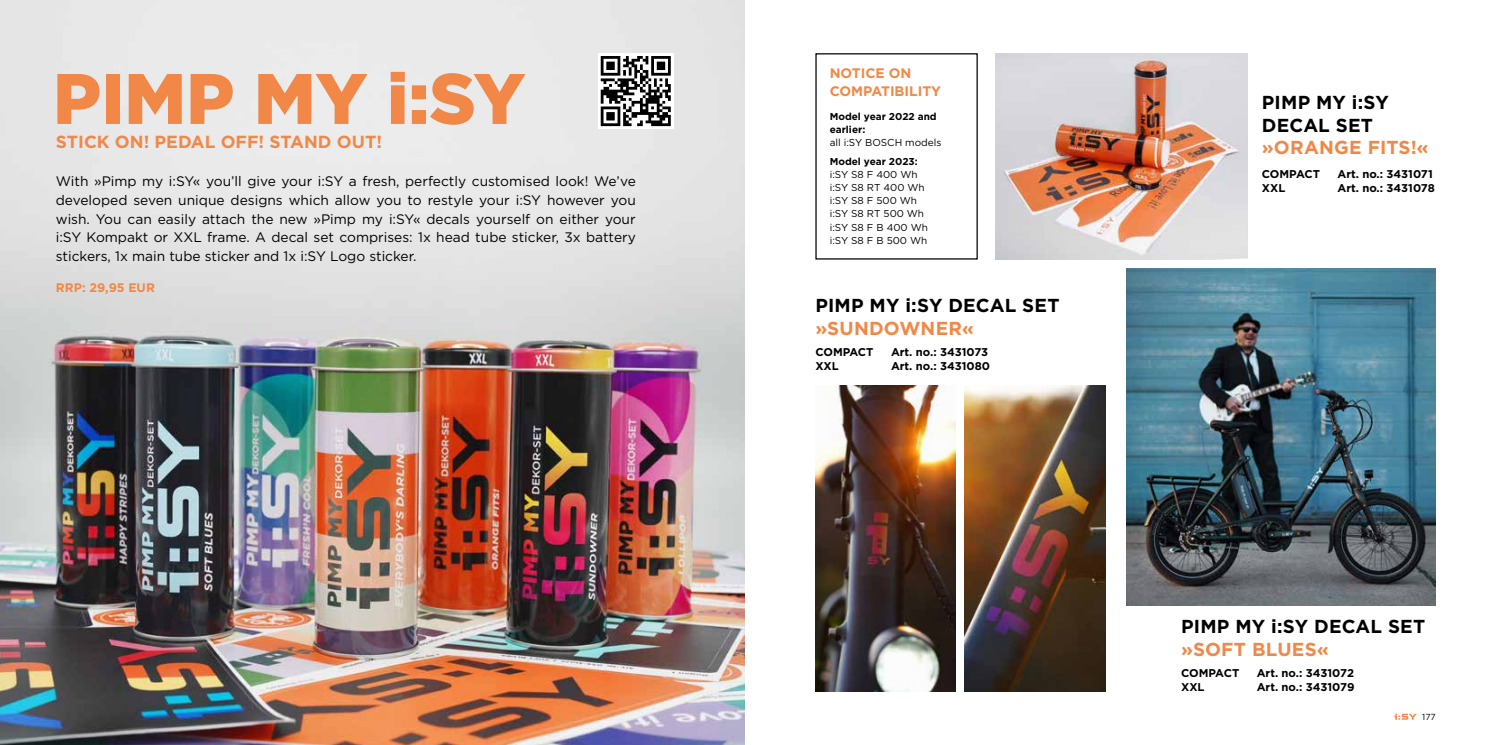
<style>
.page{position:relative;width:1489px;height:745px;background:#fff}
.page>*{position:absolute;margin:0;border:0;box-sizing:border-box;transform-origin:0 0}
.t1{font:900 71.25px "Gotham";color:#f18847}
.t2{font:700 18.75px/22.5px "Gotham";letter-spacing:.01em;color:#000}
.t3{font:700 18.75px "Gotham";letter-spacing:.01em;color:#f18847}
.t4{font:700 17.5px "Gotham";color:#f18847}
.t5{font:13.75px/18.8px "Gotham";color:#000;text-align:justify}
.t6{font:700 13.75px/18.8px "Gotham";color:#f18847}
.t7{font:700 12.38px "Gotham";color:#f18847}
.t8{font:700 11.25px/13.8px "Gotham";color:#000}
.t9{font:10px/13.1px "Gotham";color:#000}
.t10{font:700 10px/13.1px "Gotham";color:#000}
.t11{font:8.75px "Gotham";color:#000}
</style>
<div class="page">
<svg style="left:1394px;top:713px;width:22px;height:6px"></svg>
<img style="left:0;top:0;width:744px;height:744px">
<img style="left:1126px;top:268px;width:309px;height:337px">
<img style="left:995px;top:53px;width:251px;height:206px">
<img style="left:815px;top:385px;width:140px;height:306px">
<img style="left:964px;top:385px;width:140px;height:306px">
<svg style="left:598px;top:53px;width:75px;height:76px"></svg>
<svg style="left:600px;top:56px;width:70px;height:70px"></svg>
<h1 class="t1" style="left:53px;top:57px;width:474px">PIMP MY i:SY</h1>
<p class="t4" style="left:56px;top:130px;width:328px">STICK ON! PEDAL OFF! STAND OUT!</p>
<p class="t5" style="left:56px;top:171px;width:581px">With »Pimp my i:SY« you’ll give your i:SY a fresh, perfectly customised look! We’ve developed seven unique designs which allow you to restyle your i:SY however you wish. You can easily attach the new »Pimp my i:SY« decals yourself on either your i:SY Kompakt or XXL frame. A decal set comprises: 1x head tube sticker, 3x battery stickers, 1x main tube sticker and 1x i:SY Logo sticker.</p>
<p class="t7" style="left:56px;top:279px;width:101px">RRP: 29,95 EUR</p>
<p class="t6" style="left:829px;top:63px;width:113px">NOTICE ON<br>COMPATIBILITY</p>
<p class="t10" style="left:829px;top:110px;width:108px">Model year 2022 and earlier:</p>
<p class="t9" style="left:829px;top:136px;width:113px">all i:SY BOSCH models</p>
<p class="t10" style="left:829px;top:154px;width:89px">Model year 2023:</p>
<p class="t9" style="left:829px;top:167px;width:100px">i:SY S8 F 400 Wh i:SY S8 RT 400 Wh i:SY S8 F 500 Wh i:SY S8 RT 500 Wh i:SY S8 F B 400 Wh i:SY S8 F B 500 Wh</p>
<h2 class="t2" style="left:815px;top:294px;width:245px">PIMP MY i:SY DECAL SET</h2>
<h2 class="t3" style="left:815px;top:315px;width:160px">»SUNDOWNER«</h2>
<p class="t8" style="left:891px;top:345px;width:101px">Art. no.: 3431073<br>Art. no.: 3431080</p>
<p class="t8" style="left:815px;top:345px;width:60px">COMPACT<br>XXL</p>
<h2 class="t2" style="left:1261px;top:91px;width:129px">PIMP MY i:SY<br>DECAL SET</h2>
<h2 class="t3" style="left:1261px;top:135px;width:168px">»ORANGE FITS!«</h2>
<p class="t8" style="left:1337px;top:167px;width:99px">Art. no.: 3431071<br>Art. no.: 3431078</p>
<p class="t8" style="left:1261px;top:167px;width:60px">COMPACT<br>XXL</p>
<h2 class="t2" style="left:1181px;top:614px;width:245px">PIMP MY i:SY DECAL SET</h2>
<h2 class="t3" style="left:1181px;top:636px;width:149px">»SOFT BLUES«</h2>
<p class="t8" style="left:1256px;top:665px;width:99px">Art. no.: 3431072<br>Art. no.: 3431079</p>
<p class="t8" style="left:1181px;top:665px;width:60px">COMPACT<br>XXL</p>
<p class="t11" style="left:1421px;top:711px;width:15px">177</p>
</div>
